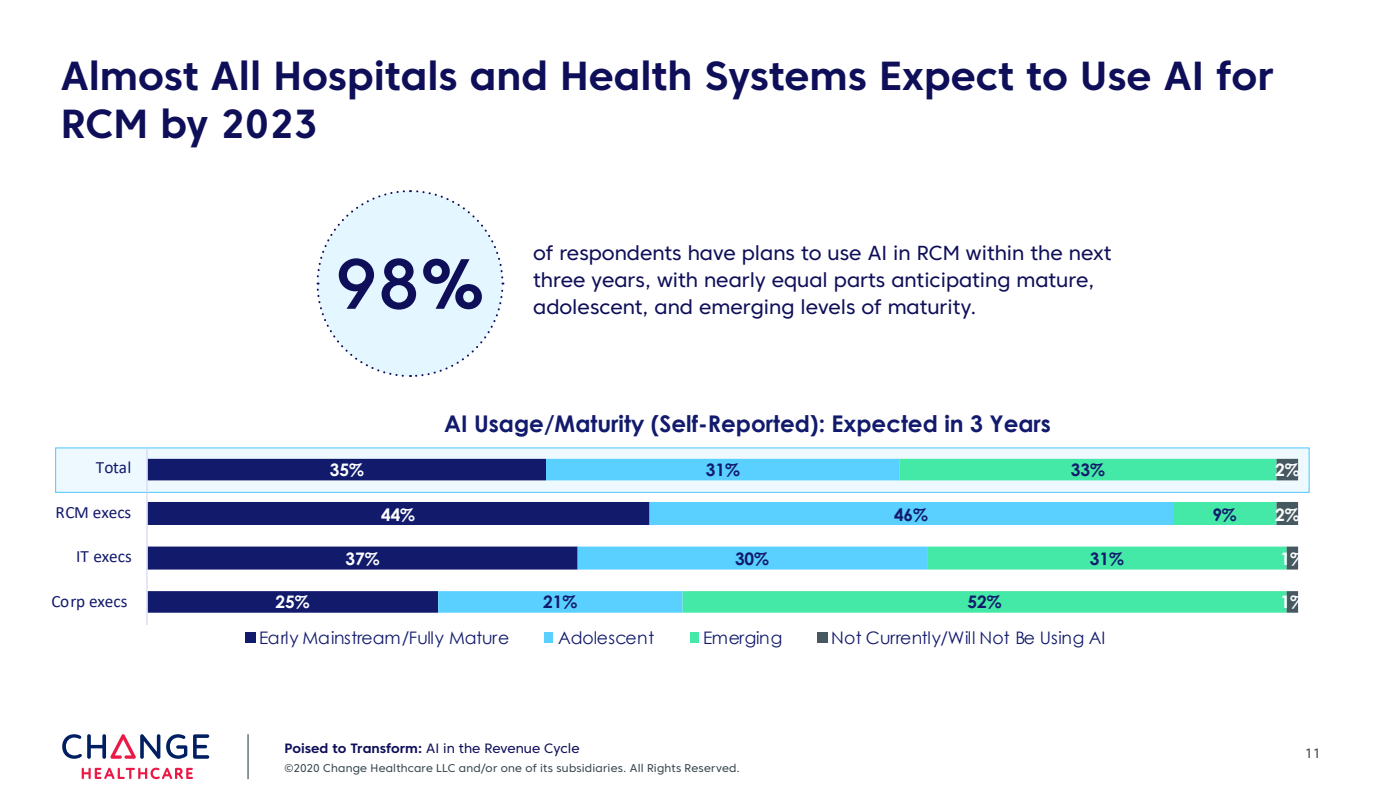
<style>
.page{position:relative;width:1377px;height:810px;background:#fff}
.page>*{position:absolute;margin:0;border:0;box-sizing:border-box;transform-origin:0 0}
.t1{font:500 70.88px "Core Sans C 55";color:#0f0f59}
.t2{font:700 40.5px/48.6px "Core Sans C 65";color:#0f0f59}
.t3{font:700 22.95px "Century Gothic";color:#121a6c}
.t4{font:20.25px/27px "Core Sans C 45";color:#0f0f59}
.t5{font:17.32px "Century Gothic";letter-spacing:.01em;color:#121a6c}
.t6{font:17.32px "Calibri";color:#121a6c}
.t7{font:700 17.32px "Century Gothic";color:#121a6c}
.t8{font:700 17.32px "Century Gothic";color:#feffff}
.t9{font:13.5px "Core Sans C 45";color:#0f0f59}
.t10{font:13.5px "Core Sans C 45";color:#37474f}
.t11{font:11.25px "Core Sans C 45";letter-spacing:.015em;color:#37474f}
.s1{font-family:"Core Sans C 65";font-weight:700}
</style>
<div class="page">
<svg style="left:166px;top:734px;width:21px;height:25px"></svg>
<svg style="left:193px;top:734px;width:16px;height:25px"></svg>
<svg style="left:62px;top:734px;width:98px;height:25px"></svg>
<svg style="left:82px;top:768px;width:111px;height:11px"></svg>
<hr style="left:247px;top:734px;width:2px;height:45px;background:#37474f">
<div style="left:55px;top:448px;width:1254px;height:45px;background:#edf9ff"></div>
<svg style="left:316px;top:190px;width:188px;height:187px"></svg>
<svg style="left:148px;top:459px;width:290px;height:154px;fill:#121a6c"></svg>
<svg style="left:438px;top:459px;width:245px;height:154px"></svg>
<svg style="left:683px;top:459px;width:594px;height:154px"></svg>
<svg style="left:1277px;top:459px;width:21px;height:154px"></svg>
<hr style="left:146px;top:447px;width:2px;height:178px;background:#ced1f7">
<div style="left:245px;top:633px;width:11px;height:10px;background:#121a6c"></div>
<div style="left:545px;top:633px;width:8px;height:10px;background:#59d0ff"></div>
<div style="left:690px;top:633px;width:8px;height:10px;background:#45e9a7"></div>
<div style="left:818px;top:633px;width:10px;height:10px;background:#465961"></div>
<h2 class="t2" style="left:61px;top:51px;width:1215px">Almost All Hospitals and Health Systems Expect to Use AI for<br>RCM by 2023</h2>
<h1 class="t1" style="left:335px;top:240px;width:151px">98%</h1>
<p class="t4" style="left:533px;top:239px;width:580px">of respondents have plans to use AI in RCM within the next three years, with nearly equal parts anticipating mature, adolescent, and emerging levels of maturity.</p>
<p class="t6" style="left:96px;top:455px;width:37px">Total</p>
<p class="t6" style="left:56px;top:500px;width:77px">RCM execs</p>
<p class="t6" style="left:76px;top:545px;width:57px">IT execs</p>
<p class="t6" style="left:52px;top:589px;width:77px">Corp execs</p>
<p class="t8" style="left:276px;top:589px;width:36px">25%</p>
<p class="t8" style="left:330px;top:457px;width:36px">35%</p>
<p class="t8" style="left:381px;top:501px;width:36px">44%</p>
<p class="t8" style="left:345px;top:546px;width:36px">37%</p>
<p class="t3" style="left:444px;top:406px;width:608px">AI Usage/Maturity (Self-Reported): Expected in 3 Years</p>
<p class="t7" style="left:543px;top:589px;width:36px">21%</p>
<p class="t7" style="left:706px;top:457px;width:36px">31%</p>
<p class="t7" style="left:735px;top:546px;width:36px">30%</p>
<p class="t7" style="left:894px;top:501px;width:36px">46%</p>
<p class="t7" style="left:968px;top:589px;width:36px">52%</p>
<p class="t7" style="left:1071px;top:457px;width:36px">33%</p>
<p class="t7" style="left:1090px;top:546px;width:36px">31%</p>
<p class="t5" style="left:259px;top:626px;width:251px">Early Mainstream/Fully Mature</p>
<p class="t5" style="left:558px;top:626px;width:98px">Adolescent</p>
<p class="t5" style="left:703px;top:626px;width:81px">Emerging</p>
<p class="t5" style="left:831px;top:626px;width:276px">Not Currently/Will Not Be Using AI</p>
<p class="t9" style="left:285px;top:740px;width:297px"><span class="s1">Poised to Transform:</span> AI in the Revenue Cycle</p>
<p class="t11" style="left:285px;top:761px;width:457px">©2020 Change Healthcare LLC and/or one of its subsidiaries. All Rights Reserved.</p>
<p class="t7" style="left:1212px;top:501px;width:26px">9%</p>
<p class="t8" style="left:1275px;top:457px;width:26px">2%</p>
<p class="t8" style="left:1275px;top:501px;width:26px">2%</p>
<p class="t8" style="left:1281px;top:546px;width:26px">1%</p>
<p class="t8" style="left:1281px;top:589px;width:26px">1%</p>
<p class="t10" style="left:1305px;top:745px;width:18px">11</p>
</div>
